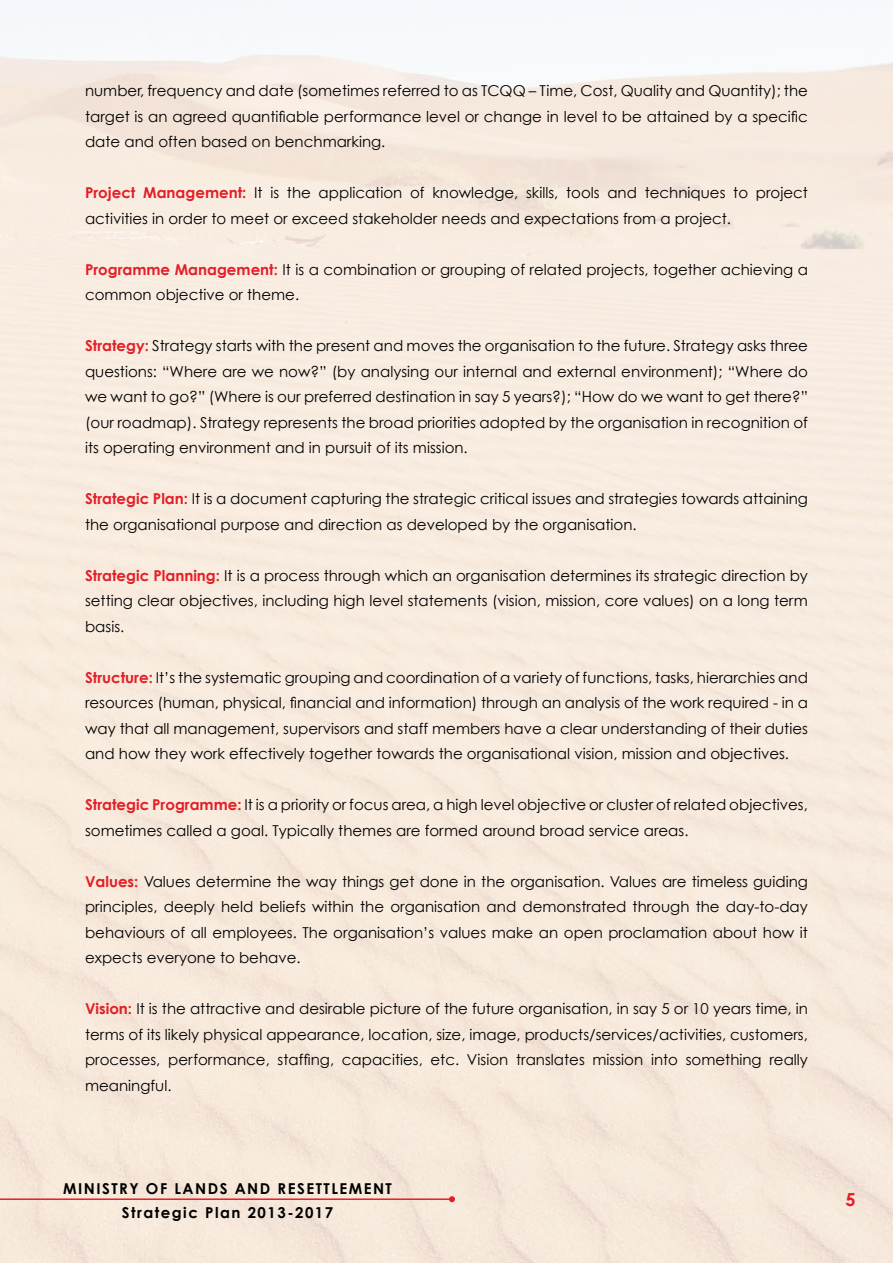
<style>
.page{position:relative;width:893px;height:1263px;background:#fff}
.page>*{position:absolute;margin:0;border:0;box-sizing:border-box;transform-origin:0 0}
.t1{font:700 18px "Century Gothic";color:#e31e26}
.t2{font:15px/25.5px "Century Gothic";color:#000;text-align:justify}
.t3{font:700 15px/23.9px "Century Gothic";letter-spacing:.1em;color:#000;text-align:center}
.s1{font-weight:700;color:#e31e26}
</style>
<div class="page">
<hr style="left:0;top:1198px;width:452px;height:2px;background:#e31e26">
<svg style="left:449px;top:1196px;width:6px;height:6px"></svg>
<p class="t2" style="left:85px;top:78px;width:724px">number, frequency and date (sometimes referred to as TCQQ – Time, Cost, Quality and Quantity); the target is an agreed quantifiable performance level or change in level to be attained by a specific date and often based on benchmarking.</p>
<p class="t2" style="left:85px;top:180px;width:724px"><span class="s1">Project Management:</span> It is the application of knowledge, skills, tools and techniques to project activities in order to meet or exceed stakeholder needs and expectations from a project.</p>
<p class="t2" style="left:85px;top:256px;width:724px"><span class="s1">Programme Management:</span> It is a combination or grouping of related projects, together achieving a common objective or theme.</p>
<p class="t2" style="left:85px;top:333px;width:724px"><span class="s1">Strategy:</span> Strategy starts with the present and moves the organisation to the future. Strategy asks three questions: “Where are we now?” (by analysing our internal and external environment); “Where do we want to go?” (Where is our preferred destination in say 5 years?); “How do we want to get there?” (our roadmap). Strategy represents the broad priorities adopted by the organisation in recognition of its operating environment and in pursuit of its mission.</p>
<p class="t2" style="left:85px;top:486px;width:724px"><span class="s1">Strategic Plan:</span> It is a document capturing the strategic critical issues and strategies towards attaining the organisational purpose and direction as developed by the organisation.</p>
<p class="t2" style="left:85px;top:562px;width:724px"><span class="s1">Strategic Planning:</span> It is a process through which an organisation determines its strategic direction by setting clear objectives, including high level statements (vision, mission, core values) on a long term basis.</p>
<p class="t2" style="left:85px;top:664px;width:724px"><span class="s1">Structure:</span> It’s the systematic grouping and coordination of a variety of functions, tasks, hierarchies and resources (human, physical, financial and information) through an analysis of the work required - in a way that all management, supervisors and staff members have a clear understanding of their duties and how they work effectively together towards the organisational vision, mission and objectives.</p>
<p class="t2" style="left:85px;top:792px;width:724px"><span class="s1">Strategic Programme:</span> It is a priority or focus area, a high level objective or cluster of related objectives, sometimes called a goal. Typically themes are formed around broad service areas.</p>
<p class="t2" style="left:85px;top:868px;width:724px"><span class="s1">Values:</span> Values determine the way things get done in the organisation. Values are timeless guiding principles, deeply held beliefs within the organisation and demonstrated through the day-to-day behaviours of all employees. The organisation’s values make an open proclamation about how it expects everyone to behave.</p>
<p class="t2" style="left:85px;top:996px;width:724px"><span class="s1">Vision:</span> It is the attractive and desirable picture of the future organisation, in say 5 or 10 years time, in terms of its likely physical appearance, location, size, image, products/services/activities, customers, processes, performance, staffing, capacities, etc. Vision translates mission into something really meaningful.</p>
<p class="t3" style="left:63px;top:1176px;width:330px">MINISTRY OF LANDS AND RESETTLEMENT<br>Strategic Plan 2013-2017</p>
<p class="t1" style="left:845px;top:1188px;width:12px">5</p>
</div>
